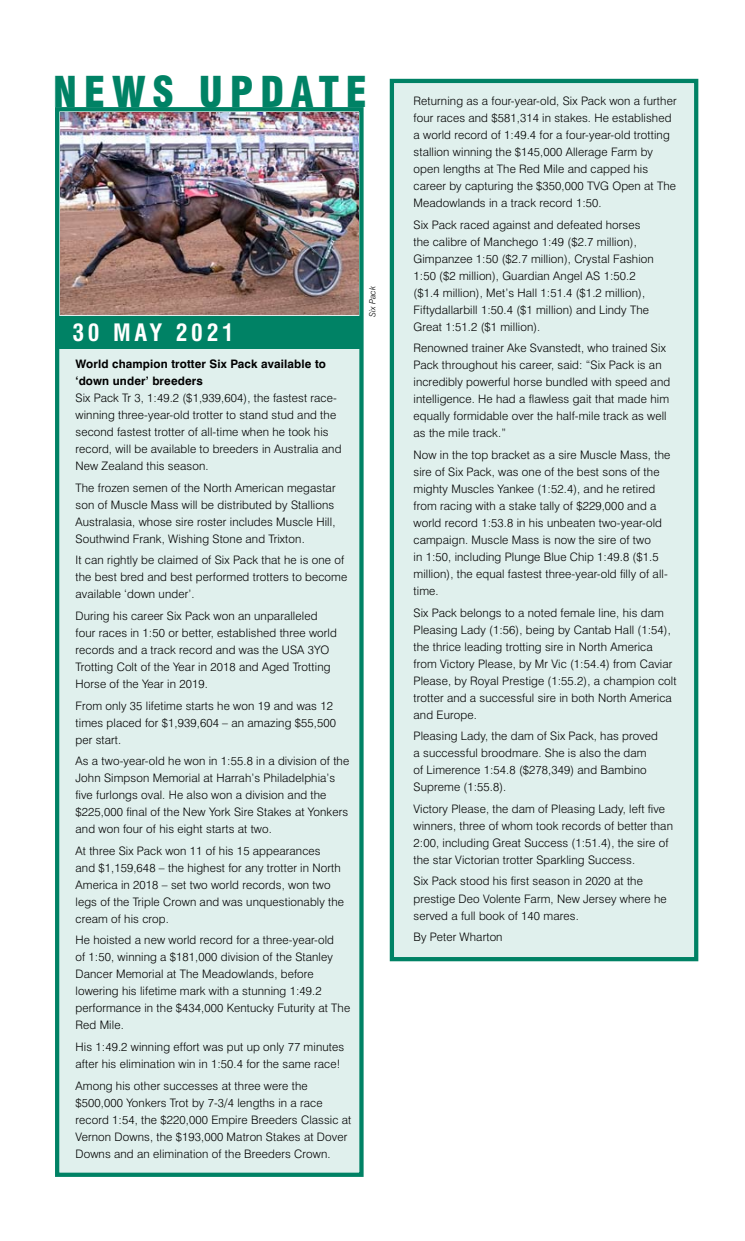
<style>
.page{position:relative;width:745px;height:1241px;background:#fff}
.page>*{position:absolute;margin:0;border:0;box-sizing:border-box;transform-origin:0 0}
.t1{font:900 condensed 41.5px "Swiss 721 BT";letter-spacing:.16em;color:#008265}
.t2{font:700 condensed 23.38px "Swiss 721 BT";letter-spacing:.16em;color:#fff}
.t3{font:300 11.75px/17px "Swiss 721 BT";letter-spacing:.01em;color:#000}
.t4{font:700 11.75px/17px "Swiss 721 BT";letter-spacing:.01em;color:#000}
.t5{font:italic 300 8.5px "Swiss 721 BT";letter-spacing:.01em;color:#000}
</style>
<div class="page">
<div style="left:55px;top:107px;width:308px;height:1069px;background:#e0f0ed;border:4px solid #008265"></div>
<div style="left:59px;top:315px;width:303px;height:33px;background:#008265"></div>
<img style="left:60px;top:112px;width:298px;height:203px">
<div style="left:389px;top:79px;width:308px;height:882px;background:#e0f0ed;border:4px solid #008265"></div>
<h1 class="t1" style="left:53px;top:67px;width:316px">NEWS UPDATE</h1>
<h2 class="t2" style="left:72px;top:318px;width:163px">30 MAY 2021</h2>
<p class="t4" style="left:75px;top:355px;width:252px">World champion trotter Six Pack available to ‘down under’ breeders</p>
<p class="t3" style="left:75px;top:389px;width:267px">Six Pack Tr 3, 1:49.2 ($1,939,604), the fastest race&shy;winning three-year-old trotter to stand stud and the second fastest trotter of all-time when he took his record, will be available to breeders in Australia and New Zealand this season.</p>
<p class="t3" style="left:75px;top:479px;width:261px;text-align:justify">The frozen semen of the North American megastar son of Muscle Mass will be distributed by Stallions Australasia, whose sire roster includes Muscle Hill, Southwind Frank, Wishing Stone and Trixton.</p>
<p class="t3" style="left:75px;top:551px;width:273px">It can rightly be claimed of Six Pack that he is one of the best bred and best performed trotters to become available ‘down under’.</p>
<p class="t3" style="left:75px;top:607px;width:263px">During his career Six Pack won an unparalleled four races in 1:50 or better, established three world records and a track record and was the USA 3YO Trotting Colt of the Year in 2018 and Aged Trotting Horse of the Year in 2019.</p>
<p class="t3" style="left:75px;top:696px;width:262px">From only 35 lifetime starts he won 19 and was 12 times placed for $1,939,604 – an amazing $55,500 per start.</p>
<p class="t3" style="left:75px;top:752px;width:275px">As a two-year-old he won in 1:55.8 in a division of the John Simpson Memorial at Harrah’s Philadelphia’s five furlongs oval. He also won a division and the $225,000 final of the New York Sire Stakes at Yonkers and won four of his eight starts at two.</p>
<p class="t3" style="left:75px;top:841px;width:270px">At three Six Pack won 11 of his 15 appearances<br>and $1,159,648 – the highest for any trotter in North America in 2018 – set two world records, won two legs of the Triple Crown and was unquestionably the cream of his crop.</p>
<p class="t3" style="left:75px;top:931px;width:276px">He hoisted a new world record for a three-year-old<br>of 1:50, winning a $181,000 division of the Stanley Dancer Memorial at The Meadowlands, before lowering his lifetime mark with a stunning 1:49.2 performance in the $434,000 Kentucky Futurity at The Red Mile.</p>
<p class="t3" style="left:75px;top:1037px;width:270px">His 1:49.2 winning effort was put up only 77 minutes after his elimination win in 1:50.4 for the same race!</p>
<p class="t3" style="left:75px;top:1076px;width:277px">Among his other successes at three were the $500,000 Yonkers Trot by 7-3/4 lengths in a race record 1:54, the $220,000 Empire Breeders Classic at Vernon Downs, the $193,000 Matron Stakes at Dover Downs and an elimination of the Breeders Crown.</p>
<p class="t5" style="left:367px;top:317px;width:33px;rotate:-90deg">Six Pack</p>
<p class="t3" style="left:413px;top:92px;width:264px">Returning as a four-year-old, Six Pack won a further four races and $581,314 in stakes. He established a world record of 1:49.4 for a four-year-old trotting stallion winning the $145,000 Allerage Farm by open lengths at The Red Mile and capped his career by capturing the $350,000 TVG Open at The Meadowlands in a track record 1:50.</p>
<p class="t3" style="left:413px;top:216px;width:242px">Six Pack raced against and defeated horses the calibre of Manchego 1:49 ($2.7 million), Gimpanzee 1:50 ($2.7 million), Crystal Fashion 1:50 ($2 million), Guardian Angel AS 1:50.2 ($1.4 million), Met’s Hall 1:51.4 ($1.2 million), Fiftydallarbill 1:50.4 ($1 million) and Lindy The Great 1:51.2 ($1 million).</p>
<p class="t3" style="left:413px;top:339px;width:258px">Renowned trainer Ake Svanstedt, who trained Six Pack throughout his career, said: “Six Pack is an incredibly powerful horse bundled with speed and intelligence. He had a flawless gait that made him equally formidable over the half-mile track as well as the mile track.”</p>
<p class="t3" style="left:413px;top:446px;width:258px">Now in the top bracket as a sire Muscle Mass, the sire of Six Pack, was one of the best sons of the mighty Muscles Yankee (1:52.4), and he retired from racing with a stake tally of $229,000 and a world record 1:53.8 in his unbeaten two-year-old campaign. Muscle Mass is now the sire of two<br>in 1:50, including Plunge Blue Chip 1:49.8 ($1.5 million), the equal fastest three-year-old filly of all&shy;time.</p>
<p class="t3" style="left:413px;top:603px;width:264px">Six Pack belongs to a noted female line, his dam Pleasing Lady (1:56), being by Cantab Hall (1:54), the thrice leading trotting sire in North America from Victory Please, by Mr Vic (1:54.4) from Caviar Please, by Royal Prestige (1:55.2), a champion colt trotter and a successful sire in both North America and Europe.</p>
<p class="t3" style="left:413px;top:727px;width:246px">Pleasing Lady, the dam of Six Pack, has proved a successful broodmare. She is also the dam of Limerence 1:54.8 ($278,349) and Bambino Supreme (1:55.8).</p>
<p class="t3" style="left:413px;top:800px;width:261px">Victory Please, the dam of Pleasing Lady, left five winners, three of whom took records of better than 2:00, including Great Success (1:51.4), the sire of the star Victorian trotter Sparkling Success.</p>
<p class="t3" style="left:413px;top:872px;width:254px">Six Pack stood his first season in 2020 at the prestige Deo Volente Farm, New Jersey where he served a full book of 140 mares.</p>
<p class="t3" style="left:413px;top:928px;width:90px">By Peter Wharton</p>
</div>
